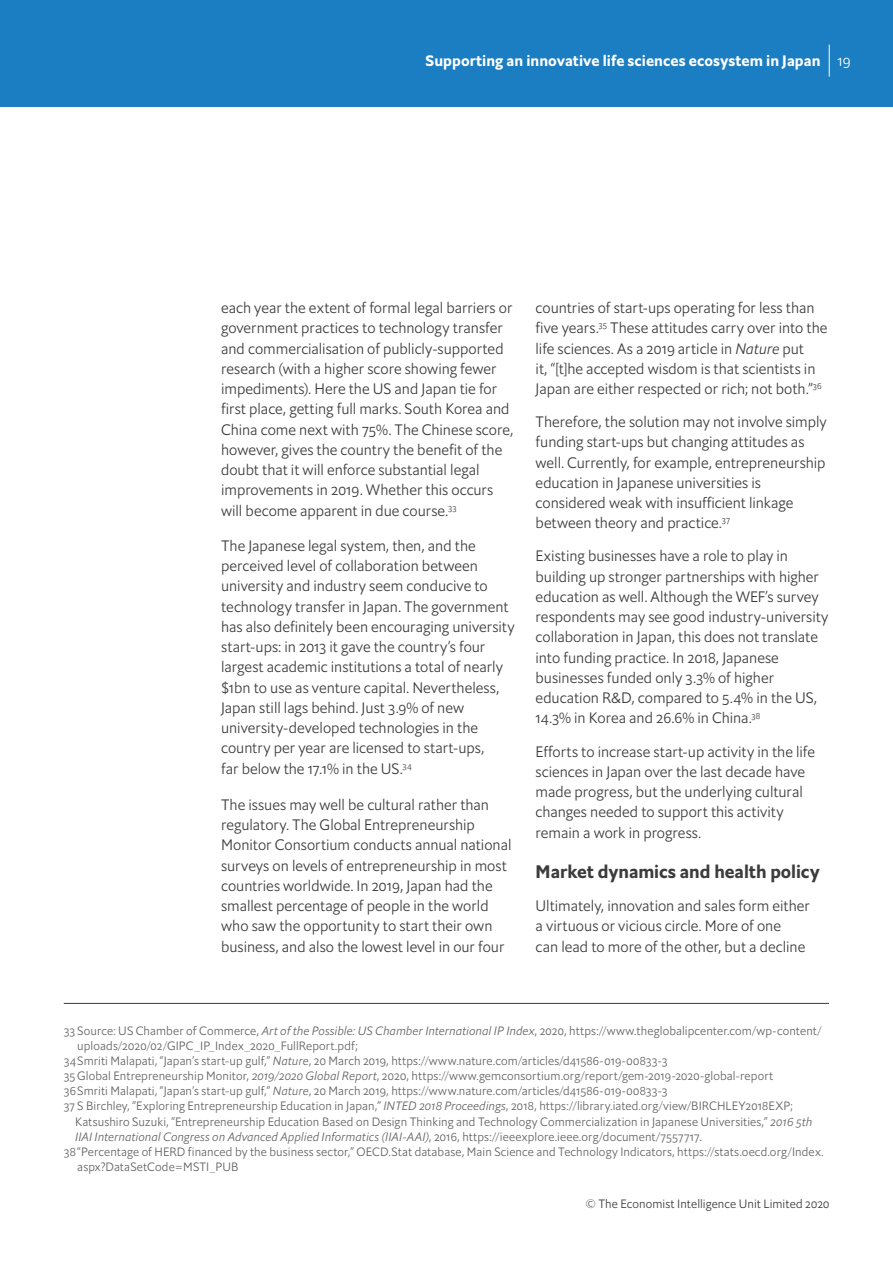
<style>
.page{position:relative;width:893px;height:1263px;background:#fff}
.page>*{position:absolute;margin:0;border:0;box-sizing:border-box;transform-origin:0 0}
.t1{font:700 18px "Econ Sans OS";letter-spacing:-.005em;color:#3c3c3c}
.t2{font:300 15px/20.2px "Econ Sans OS";color:#3c3c3c}
.t3{font:700 15px "Econ Sans OS";letter-spacing:.005em;color:#fff}
.t4{font:300 12px "Econ Sans OS";letter-spacing:.01em;color:#646363}
.t5{font:italic 300 12px "Econ Sans OS";letter-spacing:.005em;color:#646363}
.t6{font:300 12px "Econ Sans OS";letter-spacing:.01em;color:#3c3c3c}
.s1{font-weight:300}
.s2{font-style:italic}
.s3{font-style:normal}
</style>
<div class="page">
<div style="left:0;top:0;width:893px;height:106px;background:#1b7dc2"></div>
<hr style="left:829px;top:45px;width:1px;height:32px;background:#fff">
<hr style="left:64px;top:1003px;width:765px;height:1px;background:#3c3c3b">
<p class="t3" style="left:425px;top:51px;width:427px">Supporting an innovative life sciences ecosystem in Japan <span class="s1">19</span></p>
<p class="t2" style="left:221px;top:298px;width:294px">each year the extent of formal legal barriers or government practices to technology transfer and commercialisation of publicly-supported research (with a higher score showing fewer impediments). Here the US and Japan tie for first place, getting full marks. South Korea and China come next with 75%. The Chinese score, however, gives the country the benefit of the doubt that it will enforce substantial legal improvements in 2019. Whether this occurs will become apparent in due course.<sup>33</sup></p>
<p class="t2" style="left:221px;top:535px;width:295px">The Japanese legal system, then, and the perceived level of collaboration between university and industry seem conducive to technology transfer in Japan. The government has also definitely been encouraging university start-ups: in 2013 it gave the country’s four largest academic institutions a total of nearly $1bn to use as venture capital. Nevertheless, Japan still lags behind. Just 3.9% of new university-developed technologies in the country per year are licensed to start-ups,<br>far below the 17.1% in the US.<sup>34</sup></p>
<p class="t2" style="left:221px;top:794px;width:292px">The issues may well be cultural rather than regulatory. The Global Entrepreneurship Monitor Consortium conducts annual national surveys on levels of entrepreneurship in most countries worldwide. In 2019, Japan had the smallest percentage of people in the world who saw the opportunity to start their own business, and also the lowest level in our four</p>
<p class="t2" style="left:536px;top:298px;width:293px">countries of start-ups operating for less than five years.<sup>35</sup> These attitudes carry over into the life sciences. As a 2019 article in <span class="s2">Nature</span> put<br>it, “[t]he accepted wisdom is that scientists in Japan are either respected or rich; not both.”<sup>36</sup></p>
<p class="t2" style="left:536px;top:412px;width:293px">Therefore, the solution may not involve simply funding start-ups but changing attitudes as well. Currently, for example, entrepreneurship education in Japanese universities is considered weak with insufficient linkage between theory and practice.<sup>37</sup></p>
<p class="t2" style="left:536px;top:546px;width:294px">Existing businesses have a role to play in building up stronger partnerships with higher education as well. Although the WEF’s survey respondents may see good industry-university collaboration in Japan, this does not translate into funding practice. In 2018, Japanese businesses funded only 3.3% of higher education R&amp;D, compared to 5.4% in the US, 14.3% in Korea and 26.6% in China.<sup>38</sup></p>
<p class="t2" style="left:536px;top:741px;width:281px">Efforts to increase start-up activity in the life sciences in Japan over the last decade have made progress, but the underlying cultural changes needed to support this activity remain a work in progress.</p>
<p class="t1" style="left:536px;top:860px;width:286px">Market dynamics and health policy</p>
<p class="t2" style="left:536px;top:895px;width:276px">Ultimately, innovation and sales form either a virtuous or vicious circle. More of one<br>can lead to more of the other, but a decline</p>
<p class="t4" style="left:64px;top:1023px;width:759px">33 Source: US Chamber of Commerce, <span class="s2">Art of the Possible: US Chamber International IP Index</span>, 2020, https://www.theglobalipcenter.com/wp-content/</p>
<p class="t4" style="left:77px;top:1038px;width:282px">uploads/2020/02/GIPC_IP_Index_2020_FullReport.pdf;</p>
<p class="t4" style="left:64px;top:1053px;width:605px">34 Smriti Malapati, “Japan’s start-up gulf,” <span class="s2">Nature</span>, 20 March 2019, https://www.nature.com/articles/d41586-019-00833-3</p>
<p class="t4" style="left:64px;top:1068px;width:711px">35 Global Entrepreneurship Monitor, <span class="s2">2019/2020 Global Report</span>, 2020, https://www.gemconsortium.org/report/gem-2019-2020-global-report</p>
<p class="t4" style="left:64px;top:1083px;width:605px">36 Smriti Malapati, “Japan’s start-up gulf,” <span class="s2">Nature</span>, 20 March 2019, https://www.nature.com/articles/d41586-019-00833-3</p>
<p class="t4" style="left:64px;top:1098px;width:731px">37 S Birchley, “Exploring Entrepreneurship Education in Japan,” <span class="s2">INTED 2018 Proceedings</span>, 2018, https://library.iated.org/view/BIRCHLEY2018EXP;</p>
<p class="t4" style="left:75px;top:1113px;width:739px">Katsushiro Suzuki, “Entrepreneurship Education Based on Design Thinking and Technology Commercialization in Japanese Universities,” <span class="s2">2016 5th</span></p>
<p class="t5" style="left:75px;top:1128px;width:628px">IIAI International Congress on Advanced Applied Informatics (IIAI-AAI)<span class="s3">, 2016, https://ieeexplore.ieee.org/document/7557717.</span></p>
<p class="t4" style="left:64px;top:1143px;width:761px">38 “Percentage of HERD financed by the business sector,” OECD.Stat database, Main Science and Technology Indicators, https://stats.oecd.org/Index.</p>
<p class="t4" style="left:77px;top:1158px;width:163px">aspx?DataSetCode=MSTI_PUB</p>
<p class="t6" style="left:586px;top:1196px;width:245px">© The Economist Intelligence Unit Limited 2020</p>
</div>
